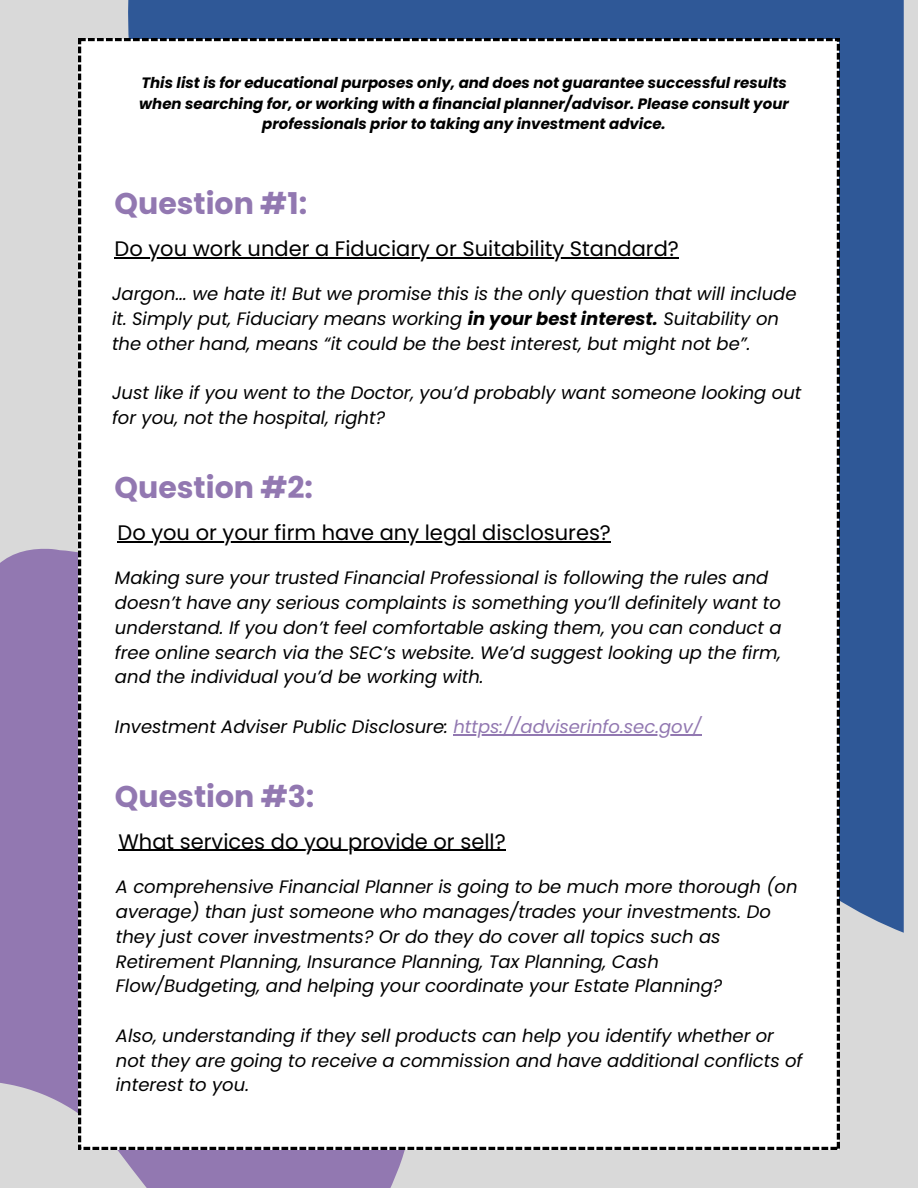
<style>
.page{position:relative;width:918px;height:1188px;background:#d9d9d9}
.page>*{position:absolute;margin:0;border:0;box-sizing:border-box;transform-origin:0 0}
.t1{font:700 30px "Poppins";color:#9278b1}
.t2{font:21px "Poppins";color:#000}
.t3{font:italic 18px/24.8px "Poppins";color:#000}
.t4{font:italic 700 15px/20.2px "Poppins";color:#000;text-align:center}
.s1{font-weight:700}
.s2{color:#9278b1}
</style>
<div class="page">
<div style="left:100px;top:0;width:803px;height:933px;background:#2f5897"></div>
<svg style="left:0;top:548px;width:822px;height:640px;fill:#9278b1"></svg>
<div style="left:79px;top:39px;width:760px;height:1110px;background:#fff"></div>
<hr style="left:115px;top:257px;width:564px;height:1px;background:#000">
<hr style="left:118px;top:541px;width:493px;height:1px;background:#000">
<hr style="left:453px;top:734px;width:248px;height:1px;background:#9278b1">
<hr style="left:118px;top:850px;width:388px;height:1px;background:#000">
<h3 class="t4" style="left:139px;top:73px;width:651px">This list is for educational purposes only, and does not guarantee successful results when searching for, or working with a financial planner/advisor. Please consult your professionals prior to taking any investment advice.</h3>
<p class="t1" style="left:115px;top:183px;width:194px">Question #1:</p>
<p class="t2" style="left:115px;top:234px;width:566px">Do you work under a Fiduciary or Suitability Standard?</p>
<h1 class="t3" style="left:112px;top:282px;width:686px">Jargon... we hate it! But we promise this is the only question that will include it. Simply put, Fiduciary means working <span class="s1">in your best interest.</span> Suitability on the other hand, means “it could be the best interest, but might not be”.</h1>
<h2 class="t3" style="left:112px;top:381px;width:691px">Just like if you went to the Doctor, you’d probably want someone looking out for you, not the hospital, right?</h2>
<h3 class="t1" style="left:115px;top:467px;width:200px">Question #2:</h3>
<h3 class="t2" style="left:118px;top:518px;width:495px">Do you or your firm have any legal disclosures?</h3>
<h1 class="t3" style="left:115px;top:566px;width:668px">Making sure your trusted Financial Professional is following the rules and doesn’t have any serious complaints is something you’ll definitely want to understand. If you don’t feel comfortable asking them, you can conduct a free online search via the SEC’s website. We’d suggest looking up the firm, and the individual you’d be working with.</h1>
<h2 class="t3" style="left:115px;top:714px;width:588px">Investment Adviser Public Disclosure: <span class="s2">https://adviserinfo.sec.gov/</span></h2>
<h3 class="t1" style="left:115px;top:775px;width:201px">Question #3:</h3>
<h1 class="t2" style="left:118px;top:827px;width:389px">What services do you provide or sell?</h1>
<h2 class="t3" style="left:116px;top:875px;width:683px">A comprehensive Financial Planner is going to be much more thorough (on average) than just someone who manages/trades your investments. Do they just cover investments? Or do they do cover all topics such as Retirement Planning, Insurance Planning, Tax Planning, Cash Flow/Budgeting, and helping your coordinate your Estate Planning?</h2>
<h3 class="t3" style="left:116px;top:1023px;width:688px">Also, understanding if they sell products can help you identify whether or not they are going to receive a commission and have additional conflicts of interest to you.</h3>
</div>
